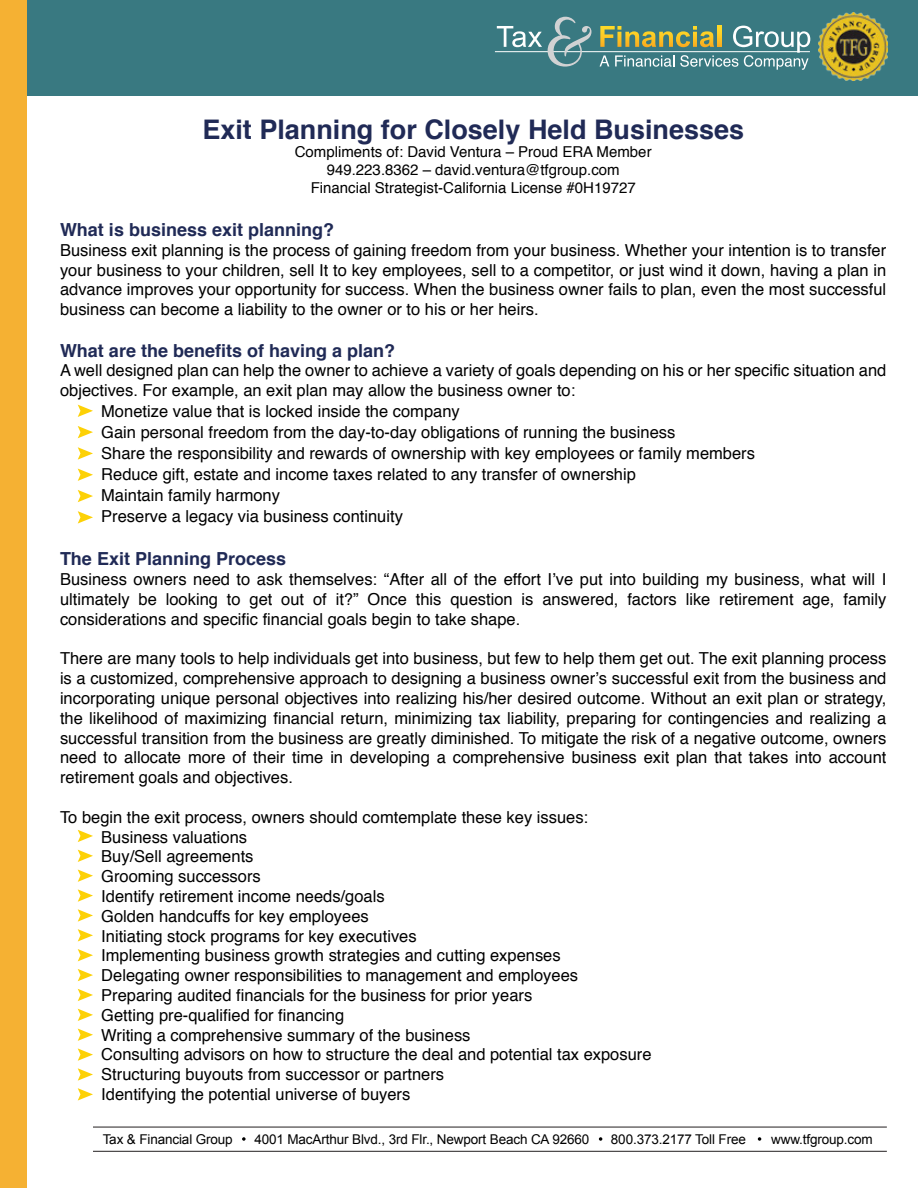
<style>
.page{position:relative;width:918px;height:1188px;background:#fff}
.page>*{position:absolute;margin:0;border:0;box-sizing:border-box;transform-origin:0 0}
.t1{font:700 27px "Helvetica";color:#202a56}
.t2{font:700 18px "Helvetica";color:#202a56}
.t3{font:16.5px/19.8px "Helvetica";color:#000;text-align:justify}
.t4{font:15px/18px "Helvetica";color:#000;text-align:center}
.t5{font:13.5px "Arial";letter-spacing:-.01em;color:#000}
</style>
<div class="page">
<div style="left:22px;top:0;width:896px;height:96px;background:#397981"></div>
<hr style="left:495px;top:51px;width:315px;height:1px;background:#fff">
<svg style="left:497px;top:26px;width:45px;height:21px"></svg>
<svg style="left:548px;top:17px;width:43px;height:50px"></svg>
<svg style="left:600px;top:26px;width:210px;height:44px"></svg>
<img style="left:819px;top:13px;width:69px;height:67px">
<div style="left:0;top:0;width:27px;height:1188px;background:#f5b133"></div>
<hr style="left:93px;top:1127px;width:794px;height:1px;background:#231f20">
<hr style="left:93px;top:1151px;width:794px;height:1px;background:#231f20">
<svg style="left:242px;top:1137px;width:4px;height:4px"></svg>
<svg style="left:599px;top:1137px;width:3px;height:4px"></svg>
<svg style="left:758px;top:1137px;width:3px;height:4px"></svg>
<svg style="left:78px;top:405px;width:15px;height:12px"></svg>
<svg style="left:78px;top:511px;width:15px;height:13px"></svg>
<svg style="left:78px;top:490px;width:15px;height:12px"></svg>
<svg style="left:78px;top:469px;width:15px;height:12px"></svg>
<svg style="left:78px;top:447px;width:15px;height:13px"></svg>
<svg style="left:78px;top:426px;width:15px;height:12px"></svg>
<svg style="left:78px;top:830px;width:15px;height:12px"></svg>
<svg style="left:78px;top:929px;width:15px;height:13px"></svg>
<svg style="left:78px;top:909px;width:15px;height:13px"></svg>
<svg style="left:78px;top:889px;width:15px;height:13px"></svg>
<svg style="left:78px;top:870px;width:15px;height:12px"></svg>
<svg style="left:78px;top:850px;width:15px;height:12px"></svg>
<svg style="left:78px;top:949px;width:15px;height:12px"></svg>
<svg style="left:78px;top:1048px;width:15px;height:13px"></svg>
<svg style="left:78px;top:1029px;width:15px;height:12px"></svg>
<svg style="left:78px;top:1088px;width:15px;height:13px"></svg>
<svg style="left:78px;top:1068px;width:15px;height:13px"></svg>
<svg style="left:78px;top:1009px;width:15px;height:12px"></svg>
<svg style="left:78px;top:989px;width:15px;height:12px"></svg>
<svg style="left:78px;top:969px;width:15px;height:12px"></svg>
<p class="t1" style="left:202px;top:108px;width:543px">Exit Planning for Closely Held Businesses</p>
<p class="t4" style="left:295px;top:144px;width:358px">Compliments of: David Ventura – Proud ERA Member<br>949.223.8362 – david.ventura@tfgroup.com<br>Financial Strategist-California License #0H19727</p>
<p class="t2" style="left:60px;top:215px;width:276px">What is business exit planning?</p>
<p class="t3" style="left:60px;top:241px;width:828px">Business exit planning is the process of gaining freedom from your business. Whether your intention is to transfer your business to your children, sell It to key employees, sell to a competitor, or just wind it down, having a plan in advance improves your opportunity for success. When the business owner fails to plan, even the most successful business can become a liability to the owner or to his or her heirs.</p>
<p class="t2" style="left:60px;top:336px;width:337px">What are the benefits of having a plan?</p>
<p class="t3" style="left:60px;top:361px;width:828px">A well designed plan can help the owner to achieve a variety of goals depending on his or her specific situation and</p>
<p class="t3" style="left:60px;top:381px;width:517px">objectives. For example, an exit plan may allow the business owner to:</p>
<p class="t3" style="left:101px;top:402px;width:360px">Monetize value that is locked inside the company</p>
<p class="t3" style="left:101px;top:423px;width:576px">Gain personal freedom from the day-to-day obligations of running the business</p>
<p class="t3" style="left:101px;top:444px;width:655px">Share the responsibility and rewards of ownership with key employees or family members</p>
<p class="t3" style="left:101px;top:465px;width:536px">Reduce gift, estate and income taxes related to any transfer of ownership</p>
<p class="t3" style="left:101px;top:486px;width:180px">Maintain family harmony</p>
<p class="t3" style="left:101px;top:507px;width:303px">Preserve a legacy via business continuity</p>
<p class="t2" style="left:60px;top:545px;width:228px">The Exit Planning Process</p>
<p class="t3" style="left:60px;top:570px;width:828px">Business owners need to ask themselves: “After all of the effort I’ve put into building my business, what will I ultimately be looking to get out of it?” Once this question is answered, factors like retirement age, family considerations and specific financial goals begin to take shape.</p>
<p class="t3" style="left:60px;top:649px;width:828px">There are many tools to help individuals get into business, but few to help them get out. The exit planning process is a customized, comprehensive approach to designing a business owner’s successful exit from the business and incorporating unique personal objectives into realizing his/her desired outcome. Without an exit plan or strategy, the likelihood of maximizing financial return, minimizing tax liability, preparing for contingencies and realizing a successful transition from the business are greatly diminished. To mitigate the risk of a negative outcome, owners need to allocate more of their time in developing a comprehensive business exit plan that takes into account retirement goals and objectives.</p>
<p class="t3" style="left:101px;top:808px;width:552px;text-align:left;text-indent:-41px">To begin the exit process, owners should comtemplate these key issues:<br>Business valuations<br>Buy/Sell agreements<br>Grooming successors<br>Identify retirement income needs/goals<br>Golden handcuffs for key employees<br>Initiating stock programs for key executives<br>Implementing business growth strategies and cutting expenses<br>Delegating owner responsibilities to management and employees Preparing audited financials for the business for prior years<br>Getting pre-qualified for financing<br>Writing a comprehensive summary of the business<br>Consulting advisors on how to structure the deal and potential tax exposure Structuring buyouts from successor or partners<br>Identifying the potential universe of buyers</p>
<p class="t5" style="left:103px;top:1130px;width:132px">Tax &amp; Financial Group</p>
<p class="t5" style="left:254px;top:1130px;width:337px">4001 MacArthur Blvd., 3rd Flr., Newport Beach CA 92660</p>
<p class="t5" style="left:611px;top:1130px;width:137px">800.373.2177 Toll Free</p>
<p class="t5" style="left:771px;top:1130px;width:103px">www.tfgroup.com</p>
</div>
